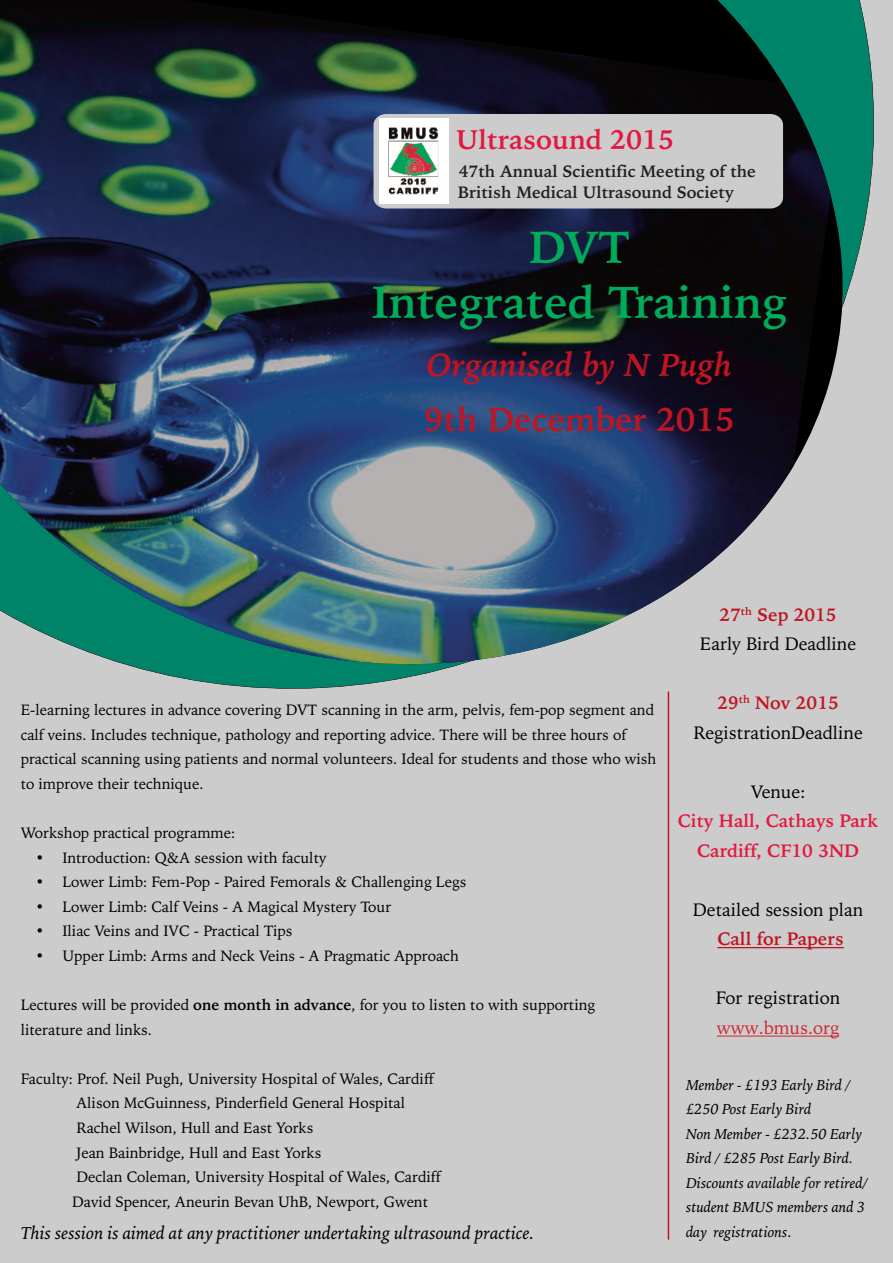
<style>
.page{position:relative;width:893px;height:1263px;background:#ccc}
.page>*{position:absolute;margin:0;border:0;box-sizing:border-box;transform-origin:0 0}
.t1{font:700 45px/54.3px "Iowan Old Style";color:#00ac5a;text-align:center}
.t2{font:italic 700 33px "Iowan Old Style";color:#c01522}
.t3{font:700 33px "Iowan Old Style";color:#c01522}
.t4{font:700 27px "Iowan Old Style";color:#e4183e}
.t5{font:18px/29.5px "Iowan Old Style";color:#000;text-align:center}
.t6{font:italic 18px "Iowan Old Style";color:#000}
.t7{font:700 18px/29.5px "Iowan Old Style";color:#e4183e;text-align:center}
.t8{font:700 18px "Iowan Old Style";color:#c01522}
.t9{font:18px "Iowan Old Style";color:#ce2833}
.t10{font:700 16.5px/21px "Iowan Old Style";color:#231f20}
.t11{font:15px/24.6px "Iowan Old Style";color:#000}
.t12{font:italic 15px/24.6px "Iowan Old Style";color:#000}
.s1{font-weight:700}
.s2{font-weight:700;color:#c01522}
.s3{font-style:normal}
</style>
<div class="page">
<svg style="left:124px;top:0;width:750px;height:715px"></svg>
<img style="left:0;top:0;width:831px;height:664px">
<hr style="left:717px;top:947px;width:127px;height:1px;background:#c01522">
<hr style="left:717px;top:1035px;width:122px;height:1px;background:#ce2833">
<hr style="left:668px;top:691px;width:1px;height:548px;background:#c01522">
<svg style="left:374px;top:114px;width:409px;height:94px"></svg>
<div style="left:379px;top:119px;width:69px;height:85px;background:#fff"></div>
<img style="left:388px;top:127px;width:51px;height:68px">
<h3 class="t4" style="left:456px;top:124px;width:220px">Ultrasound 2015</h3>
<p class="t10" style="left:458px;top:161px;width:300px">47th Annual Scientific Meeting of the<br>British Medical Ultrasound Society</p>
<h1 class="t1" style="left:372px;top:221px;width:417px">DVT<br>Integrated Training</h1>
<h2 class="t2" style="left:427px;top:346px;width:307px">Organised by N Pugh</h2>
<h2 class="t3" style="left:424px;top:400px;width:312px">9th December 2015</h2>
<p class="t11" style="left:21px;top:698px;width:637px">E-learning lectures in advance covering DVT scanning in the arm, pelvis, fem-pop segment and calf veins. Includes technique, pathology and reporting advice. There will be three hours of practical scanning using patients and normal volunteers. Ideal for students and those who wish to improve their technique.</p>
<p class="t11" style="left:21px;top:821px;width:216px">Workshop practical programme:</p>
<p class="t11" style="left:35px;top:845px;width:292px">• Introduction: Q&amp;A session with faculty</p>
<p class="t11" style="left:35px;top:870px;width:433px">• Lower Limb: Fem-Pop - Paired Femorals &amp; Challenging Legs</p>
<p class="t11" style="left:35px;top:894px;width:357px">• Lower Limb: Calf Veins - A Magical Mystery Tour</p>
<p class="t11" style="left:35px;top:919px;width:259px">• Iliac Veins and IVC - Practical Tips</p>
<p class="t11" style="left:35px;top:943px;width:425px">• Upper Limb: Arms and Neck Veins - A Pragmatic Approach</p>
<p class="t11" style="left:21px;top:993px;width:576px">Lectures will be provided <span class="s1">one month in advance</span>, for you to listen to with supporting literature and links.</p>
<p class="t11" style="left:72px;top:1066px;width:370px;text-indent:-52px">Faculty: Prof. Neil Pugh, University Hospital of Wales, Cardiff Alison McGuinness, Pinderfield General Hospital Rachel Wilson, Hull and East Yorks<br>Jean Bainbridge, Hull and East Yorks<br>Declan Coleman, University Hospital of Wales, Cardiff David Spencer, Aneurin Bevan UhB, Newport, Gwent</p>
<p class="t6" style="left:21px;top:1222px;width:515px">This session is aimed at any practitioner undertaking ultrasound practice.</p>
<p class="t5" style="left:700px;top:600px;width:158px"><span class="s2">27</span><sup>th</sup> <span class="s2">Sep 2015<br></span>Early Bird Deadline</p>
<p class="t5" style="left:693px;top:688px;width:171px"><span class="s2">29</span><sup>th</sup> <span class="s2">Nov 2015<br></span>RegistrationDeadline</p>
<p class="t5" style="left:751px;top:777px;width:56px">Venue:</p>
<p class="t7" style="left:678px;top:806px;width:202px">City Hall, Cathays Park<br>Cardiff, CF10 3ND</p>
<p class="t5" style="left:693px;top:895px;width:172px">Detailed session plan</p>
<p class="t8" style="left:717px;top:928px;width:128px">Call for Papers</p>
<p class="t5" style="left:716px;top:983px;width:126px">For registration</p>
<p class="t9" style="left:717px;top:1017px;width:124px">www.bmus.org</p>
<p class="t12" style="left:686px;top:1072px;width:184px">Member - £193 Early Bird / £250 Post Early Bird<br>Non Member - £232.50 Early<br>Bird / £285 Post Early Bird.<br>Discounts available for retired/ student BMUS members and 3 day registrations<span class="s3">.</span></p>
</div>
